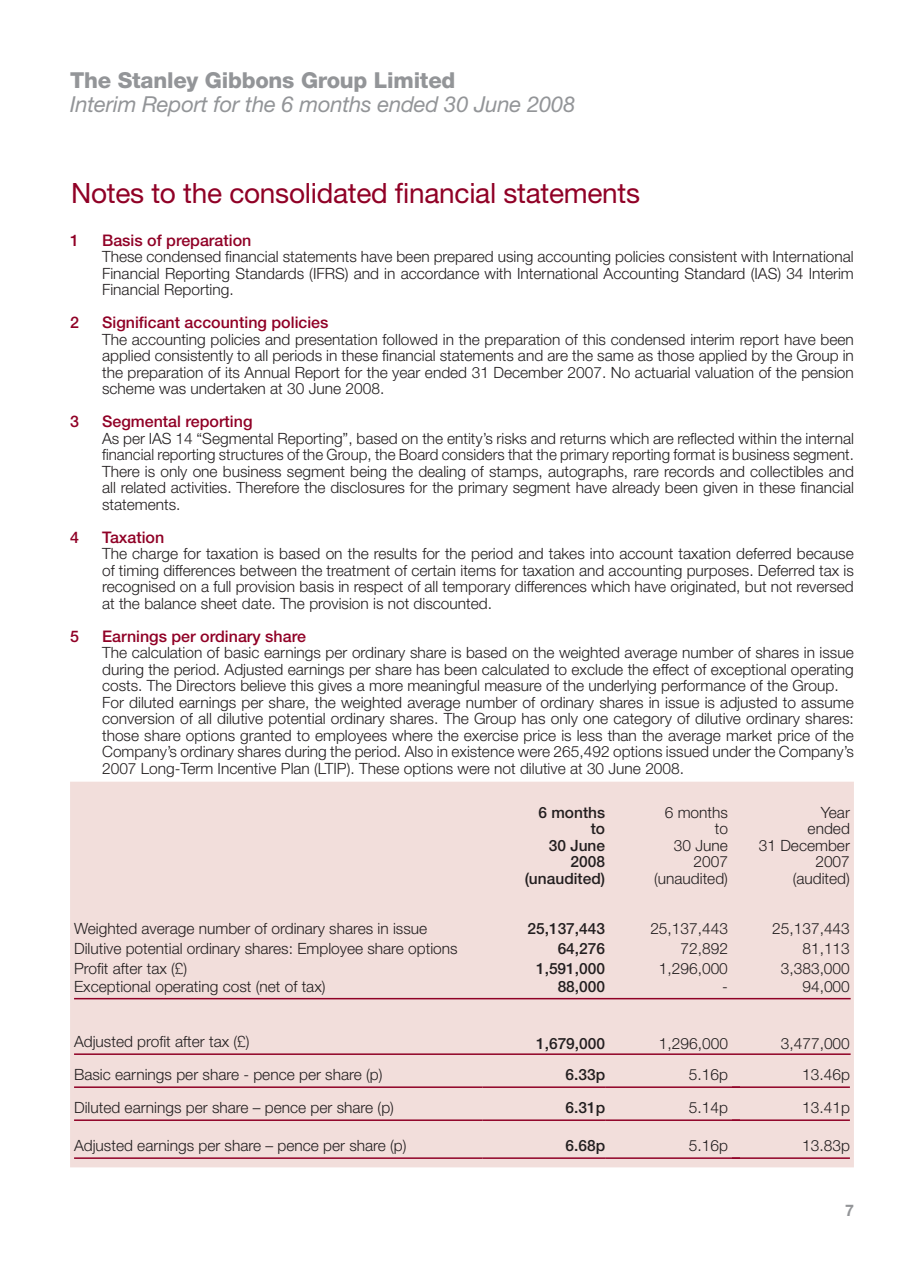
<style>
.page{position:relative;width:924px;height:1275px;background:#fff}
.page>*{position:absolute;margin:0;border:0;box-sizing:border-box;transform-origin:0 0}
.t1{font:28px "Helvetica Neue LT Std";letter-spacing:-.01em;color:#900126}
.t2{font:italic 22px "Helvetica Neue LT Std";letter-spacing:-.01em;color:#939598}
.t3{font:800 22px "Helvetica Neue LT Std";letter-spacing:-.01em;color:#939598}
.t4{font:500 16px "Helvetica Neue LT Std";color:#900126}
.t5{font:700 16px "Helvetica Neue LT Std";color:#939598}
.t6{font:300 15.6px/16.6px "Helvetica Neue LT Std";color:#231f20;text-align:justify}
.t7{font:500 15.6px/16.6px "Helvetica Neue LT Std";color:#231f20;text-align:right}
</style>
<div class="page">
<div style="left:70px;top:781px;width:783px;height:386px;background:#f2dedb"></div>
<hr style="left:74px;top:998px;width:776px;height:1px;background:#900126">
<hr style="left:74px;top:1053px;width:776px;height:2px;background:#900126">
<hr style="left:74px;top:1086px;width:408px;height:2px;background:#900126">
<hr style="left:482px;top:1086px;width:123px;height:2px;background:#900126">
<hr style="left:605px;top:1086px;width:134px;height:2px;background:#900126">
<hr style="left:731px;top:1086px;width:118px;height:2px;background:#900126">
<hr style="left:74px;top:1119px;width:408px;height:2px;background:#900126">
<hr style="left:482px;top:1119px;width:123px;height:2px;background:#900126">
<hr style="left:605px;top:1119px;width:134px;height:2px;background:#900126">
<hr style="left:731px;top:1119px;width:118px;height:2px;background:#900126">
<hr style="left:74px;top:1157px;width:408px;height:1px;background:#900126">
<hr style="left:482px;top:1157px;width:123px;height:1px;background:#900126">
<hr style="left:605px;top:1157px;width:134px;height:1px;background:#900126">
<hr style="left:731px;top:1157px;width:118px;height:1px;background:#900126">
<h2 class="t3" style="left:70px;top:67px;width:386px">The Stanley Gibbons Group Limited</h2>
<h2 class="t2" style="left:70px;top:90px;width:506px">Interim Report for the 6 months ended 30 June 2008</h2>
<h1 class="t1" style="left:71px;top:177px;width:570px">Notes to the consolidated financial statements</h1>
<p class="t4" style="left:70px;top:230px;width:10px">1</p>
<p class="t4" style="left:102px;top:230px;width:151px">Basis of preparation</p>
<p class="t6" style="left:102px;top:248px;width:753px">These condensed financial statements have been prepared using accounting policies consistent with International Financial Reporting Standards (IFRS) and in accordance with International Accounting Standard (IAS) 34 Interim Financial Reporting.</p>
<p class="t4" style="left:70px;top:313px;width:10px">2</p>
<p class="t4" style="left:102px;top:313px;width:228px">Significant accounting policies</p>
<p class="t6" style="left:102px;top:330px;width:753px">The accounting policies and presentation followed in the preparation of this condensed interim report have been applied consistently to all periods in these financial statements and are the same as those applied by the Group in the preparation of its Annual Report for the year ended 31 December 2007. No actuarial valuation of the pension scheme was undertaken at 30 June 2008.</p>
<p class="t4" style="left:70px;top:412px;width:10px">3</p>
<p class="t4" style="left:102px;top:412px;width:152px">Segmental reporting</p>
<p class="t6" style="left:102px;top:429px;width:753px">As per IAS 14 “Segmental Reporting”, based on the entity’s risks and returns which are reflected within the internal financial reporting structures of the Group, the Board considers that the primary reporting format is business segment.<br>There is only one business segment being the dealing of stamps, autographs, rare records and collectibles and all related activities. Therefore the disclosures for the primary segment have already been given in these financial statements.</p>
<p class="t4" style="left:70px;top:527px;width:10px">4</p>
<p class="t4" style="left:102px;top:527px;width:64px">Taxation</p>
<p class="t6" style="left:102px;top:545px;width:753px">The charge for taxation is based on the results for the period and takes into account taxation deferred because of timing differences between the treatment of certain items for taxation and accounting purposes. Deferred tax is recognised on a full provision basis in respect of all temporary differences which have originated, but not reversed at the balance sheet date. The provision is not discounted.</p>
<p class="t4" style="left:70px;top:626px;width:10px">5</p>
<p class="t4" style="left:102px;top:626px;width:205px">Earnings per ordinary share</p>
<p class="t6" style="left:102px;top:644px;width:753px;text-align:left">The calculation of basic earnings per ordinary share is based on the weighted average number of shares in issue during the period. Adjusted earnings per share has been calculated to exclude the effect of exceptional operating costs. The Directors believe this gives a more meaningful measure of the underlying performance of the Group.<br>For diluted earnings per share, the weighted average number of ordinary shares in issue is adjusted to assume conversion of all dilutive potential ordinary shares. The Group has only one category of dilutive ordinary shares: those share options granted to employees where the exercise price is less than the average market price of the Company’s ordinary shares during the period. Also in existence were 265,492 options issued under the Company’s 2007 Long-Term Incentive Plan (LTIP). These options were not dilutive at 30 June 2008.</p>
<p class="t7" style="left:524px;top:803px;width:82px">6 months to<br>30 June<br>2008 (unaudited)</p>
<p class="t6" style="left:653px;top:803px;width:75px;text-align:right">6 months to<br>30 June<br>2007 (unaudited)</p>
<p class="t6" style="left:758px;top:803px;width:93px;text-align:right">Year<br>ended<br>31 December<br>2007 (audited)</p>
<p class="t6" style="left:74px;top:920px;width:354px">Weighted average number of ordinary shares in issue</p>
<p class="t7" style="left:527px;top:920px;width:79px">25,137,443</p>
<p class="t6" style="left:650px;top:920px;width:79px">25,137,443</p>
<p class="t6" style="left:771px;top:920px;width:79px">25,137,443</p>
<p class="t6" style="left:74px;top:940px;width:385px">Dilutive potential ordinary shares: Employee share options</p>
<p class="t7" style="left:557px;top:940px;width:49px">64,276</p>
<p class="t6" style="left:680px;top:940px;width:49px">72,892</p>
<p class="t6" style="left:802px;top:940px;width:49px">81,113</p>
<p class="t6" style="left:74px;top:960px;width:115px">Profit after tax (£)</p>
<p class="t7" style="left:536px;top:960px;width:70px">1,591,000</p>
<p class="t6" style="left:658px;top:960px;width:70px">1,296,000</p>
<p class="t6" style="left:780px;top:960px;width:70px">3,383,000</p>
<p class="t6" style="left:74px;top:977px;width:253px">Exceptional operating cost (net of tax)</p>
<p class="t7" style="left:557px;top:978px;width:49px">88,000</p>
<p class="t6" style="left:722px;top:977px;width:7px">-</p>
<p class="t6" style="left:802px;top:977px;width:49px">94,000</p>
<p class="t6" style="left:74px;top:1033px;width:177px">Adjusted profit after tax (£)</p>
<p class="t7" style="left:536px;top:1034px;width:70px">1,679,000</p>
<p class="t6" style="left:658px;top:1034px;width:70px">1,296,000</p>
<p class="t6" style="left:780px;top:1034px;width:70px">3,477,000</p>
<p class="t6" style="left:74px;top:1066px;width:310px">Basic earnings per share - pence per share (p)</p>
<p class="t7" style="left:565px;top:1066px;width:41px">6.33p</p>
<p class="t6" style="left:688px;top:1066px;width:41px">5.16p</p>
<p class="t6" style="left:801px;top:1066px;width:49px">13.46p</p>
<p class="t6" style="left:74px;top:1099px;width:321px">Diluted earnings per share – pence per share (p)</p>
<p class="t7" style="left:565px;top:1099px;width:41px">6.31p</p>
<p class="t6" style="left:688px;top:1099px;width:41px">5.14p</p>
<p class="t6" style="left:801px;top:1099px;width:49px">13.41p</p>
<p class="t6" style="left:74px;top:1137px;width:334px">Adjusted earnings per share – pence per share (p)</p>
<p class="t7" style="left:565px;top:1137px;width:41px">6.68p</p>
<p class="t6" style="left:688px;top:1137px;width:41px">5.16p</p>
<p class="t6" style="left:801px;top:1137px;width:49px">13.83p</p>
<p class="t5" style="left:844px;top:1200px;width:10px">7</p>
</div>
